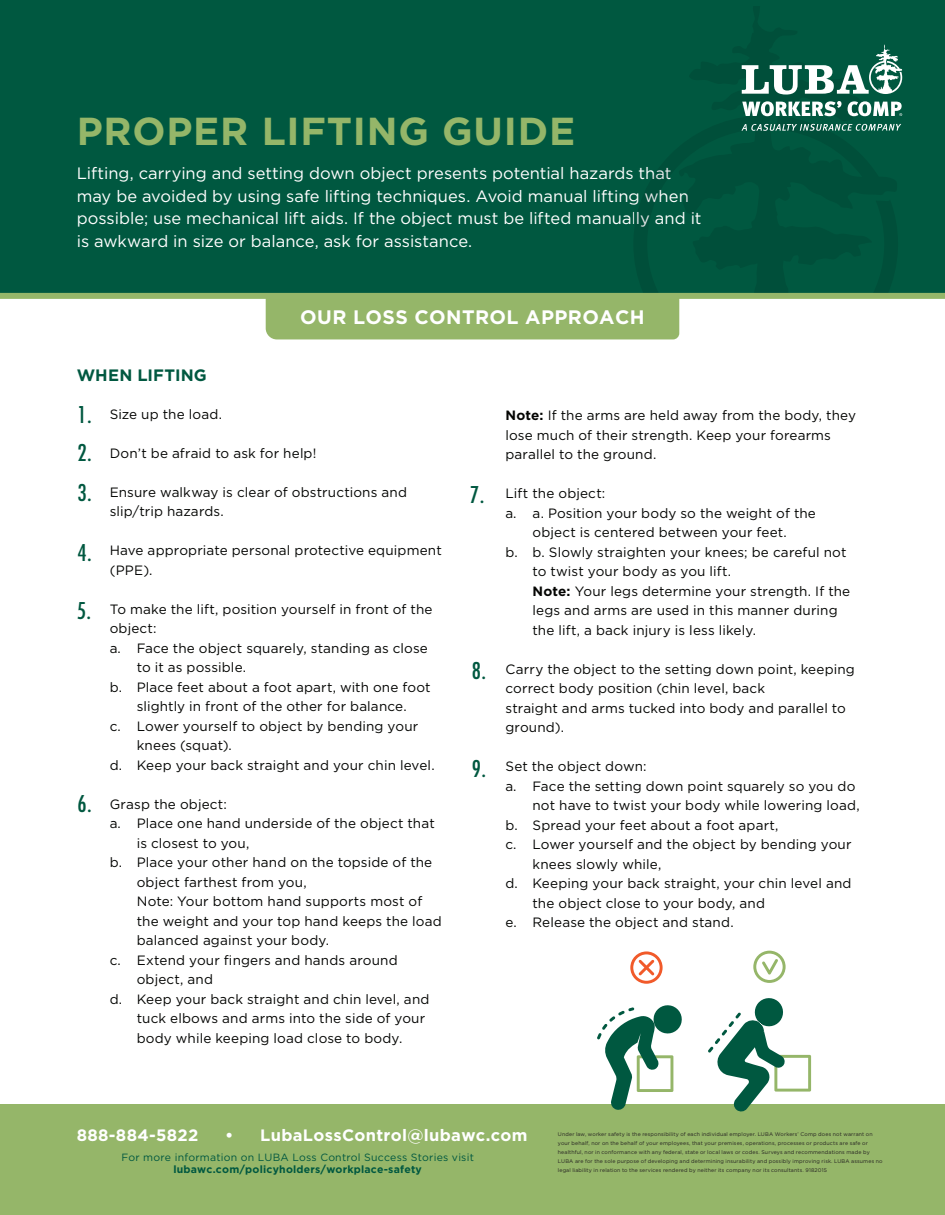
<style>
.page{position:relative;width:945px;height:1215px;background:#fff}
.page>*{position:absolute;margin:0;border:0;box-sizing:border-box;transform-origin:0 0}
.t1{font:700 39px "Gotham";letter-spacing:.02em;color:#95b669}
.t2{font:condensed 22.5px/39.5px "Futura Std";color:#005840;text-align:justify}
.t3{font:700 19.5px "Gotham";letter-spacing:.02em;color:#fff}
.t4{font:16.5px/22.5px "Gotham";color:#fff}
.t5{font:700 16.5px "Gotham";letter-spacing:.02em;color:#fff}
.t6{font:700 16.5px "Gotham";letter-spacing:.01em;color:#005840}
.t7{font:13.5px/19.5px "Gotham";letter-spacing:.01em;color:#040503}
.t8{font:10.5px "Gotham";letter-spacing:.02em;color:#005840}
.t9{font:700 10.5px "Gotham";letter-spacing:.02em;color:#005840}
.t10{font:5.25px/9px "Gotham";letter-spacing:.025em;color:#231f20}
.s1{font-weight:700}
</style>
<div class="page">
<div style="left:266px;top:299px;width:413px;height:40px;background:#95b669"></div>
<div style="left:0;top:0;width:945px;height:297px;background:#005840"></div>
<div style="left:0;top:293px;width:945px;height:6px;background:#95b66a"></div>
<div style="left:0;top:1104px;width:945px;height:111px;background:#95b669"></div>
<svg style="left:597px;top:1005px;width:85px;height:105px"></svg>
<svg style="left:630px;top:951px;width:33px;height:33px"></svg>
<svg style="left:708px;top:998px;width:103px;height:114px"></svg>
<svg style="left:753px;top:951px;width:33px;height:32px"></svg>
<svg style="left:633px;top:65px;width:265px;height:228px"></svg>
<svg style="left:742px;top:101px;width:100px;height:15px"></svg>
<svg style="left:741px;top:124px;width:160px;height:7px"></svg>
<svg style="left:742px;top:44px;width:160px;height:51px"></svg>
<svg style="left:848px;top:101px;width:54px;height:15px"></svg>
<h1 class="t1" style="left:77px;top:105px;width:500px">PROPER LIFTING GUIDE</h1>
<p class="t4" style="left:77px;top:162px;width:626px">Lifting, carrying and setting down object presents potential hazards that may be avoided by using safe lifting techniques. Avoid manual lifting when possible; use mechanical lift aids. If the object must be lifted manually and it is awkward in size or balance, ask for assistance.</p>
<h3 class="t3" style="left:300px;top:304px;width:346px">OUR LOSS CONTROL APPROACH</h3>
<p class="t6" style="left:77px;top:365px;width:132px">WHEN LIFTING</p>
<p class="t7" style="left:110px;top:404px;width:114px">Size up the load.</p>
<p class="t7" style="left:110px;top:443px;width:208px">Don’t be afraid to ask for help!</p>
<p class="t7" style="left:110px;top:482px;width:299px">Ensure walkway is clear of obstructions and slip/trip hazards.</p>
<p class="t7" style="left:110px;top:541px;width:334px">Have appropriate personal protective equipment (PPE).</p>
<p class="t7" style="left:110px;top:599px;width:324px">To make the lift, position yourself in front of the</p>
<p class="t7" style="left:110px;top:619px;width:48px">object:</p>
<p class="t7" style="left:110px;top:638px;width:320px">a. Face the object squarely, standing as close</p>
<p class="t7" style="left:137px;top:658px;width:111px">to it as possible.</p>
<p class="t7" style="left:110px;top:677px;width:322px">b. Place feet about a foot apart, with one foot</p>
<p class="t7" style="left:137px;top:697px;width:271px">slightly in front of the other for balance.</p>
<p class="t7" style="left:110px;top:716px;width:310px">c. Lower yourself to object by bending your</p>
<p class="t7" style="left:137px;top:736px;width:97px">knees (squat).</p>
<p class="t7" style="left:110px;top:755px;width:326px">d. Keep your back straight and your chin level.</p>
<p class="t7" style="left:110px;top:794px;width:119px">Grasp the object:</p>
<p class="t7" style="left:110px;top:814px;width:327px">a. Place one hand underside of the object that</p>
<p class="t7" style="left:137px;top:833px;width:114px">is closest to you,</p>
<p class="t7" style="left:110px;top:853px;width:324px">b. Place your other hand on the topside of the</p>
<p class="t7" style="left:137px;top:872px;width:171px">object farthest from you,</p>
<p class="t7" style="left:137px;top:892px;width:287px">Note: Your bottom hand supports most of</p>
<p class="t7" style="left:137px;top:911px;width:307px">the weight and your top hand keeps the load</p>
<p class="t7" style="left:137px;top:931px;width:194px">balanced against your body.</p>
<p class="t7" style="left:110px;top:950px;width:289px">c. Extend your fingers and hands around</p>
<p class="t7" style="left:137px;top:970px;width:78px">object, and</p>
<p class="t7" style="left:110px;top:989px;width:321px">d. Keep your back straight and chin level, and</p>
<p class="t7" style="left:137px;top:1009px;width:290px">tuck elbows and arms into the side of your</p>
<p class="t7" style="left:137px;top:1028px;width:267px">body while keeping load close to body.</p>
<h2 class="t2" style="left:77px;top:395px;width:16px">1.<br>2.<br>3.</h2>
<h2 class="t2" style="left:77px;top:533px;width:16px">4.</h2>
<h2 class="t2" style="left:77px;top:590px;width:16px">5.</h2>
<h2 class="t2" style="left:77px;top:784px;width:16px">6.</h2>
<h2 class="t2" style="left:470px;top:475px;width:16px">7.</h2>
<h2 class="t2" style="left:472px;top:651px;width:16px">8.</h2>
<h2 class="t2" style="left:472px;top:748px;width:16px">9.</h2>
<p class="t7" style="left:505px;top:405px;width:352px"><span class="s1">Note:</span> If the arms are held away from the body, they lose much of their strength. Keep your forearms parallel to the ground.</p>
<p class="t7" style="left:505px;top:483px;width:101px">Lift the object:</p>
<p class="t7" style="left:505px;top:503px;width:312px">a. a. Position your body so the weight of the</p>
<p class="t7" style="left:532px;top:522px;width:256px">object is centered between your feet.</p>
<p class="t7" style="left:505px;top:542px;width:342px">b. b. Slowly straighten your knees; be careful not</p>
<p class="t7" style="left:532px;top:561px;width:200px">to twist your body as you lift.</p>
<p class="t7" style="left:532px;top:581px;width:319px"><span class="s1">Note:</span> Your legs determine your strength. If the</p>
<p class="t7" style="left:532px;top:600px;width:307px">legs and arms are used in this manner during</p>
<p class="t7" style="left:532px;top:620px;width:225px">the lift, a back injury is less likely.</p>
<p class="t7" style="left:505px;top:659px;width:351px">Carry the object to the setting down point, keeping correct body position (chin level, back<br>straight and arms tucked into body and parallel to ground).</p>
<p class="t7" style="left:505px;top:756px;width:143px">Set the object down:</p>
<p class="t7" style="left:505px;top:776px;width:351px">a. Face the setting down point squarely so you do</p>
<p class="t7" style="left:532px;top:795px;width:329px">not have to twist your body while lowering load,</p>
<p class="t7" style="left:505px;top:815px;width:275px">b. Spread your feet about a foot apart,</p>
<p class="t7" style="left:505px;top:834px;width:348px">c. Lower yourself and the object by bending your</p>
<p class="t7" style="left:532px;top:854px;width:130px">knees slowly while,</p>
<p class="t7" style="left:505px;top:873px;width:348px">d. Keeping your back straight, your chin level and</p>
<p class="t7" style="left:532px;top:893px;width:234px">the object close to your body, and</p>
<p class="t7" style="left:505px;top:912px;width:230px">e. Release the object and stand.</p>
<p class="t5" style="left:77px;top:1124px;width:123px">888-884-5822</p>
<p class="t5" style="left:225px;top:1124px;width:304px">• LubaLossControl@lubawc.com</p>
<p class="t10" style="left:558px;top:1129px;width:326px">Under law, worker safety is the responsibility of each individual employer. LUBA Workers’ Comp does not warrant on your behalf, nor on the behalf of your employees, that your premises, operations, processes or products are safe or healthful, nor in conformance with any federal, state or local laws or codes. Surveys and recommendations made by LUBA are for the sole purpose of developing and determining insurability and possibly improving risk. LUBA assumes no legal liability in relation to the services rendered by neither its company nor its consultants. 9182015</p>
<p class="t8" style="left:121px;top:1150px;width:354px">For more information on LUBA Loss Control Success Stories visit</p>
<p class="t9" style="left:173px;top:1162px;width:250px">lubawc.com/policyholders/workplace-safety</p>
</div>
